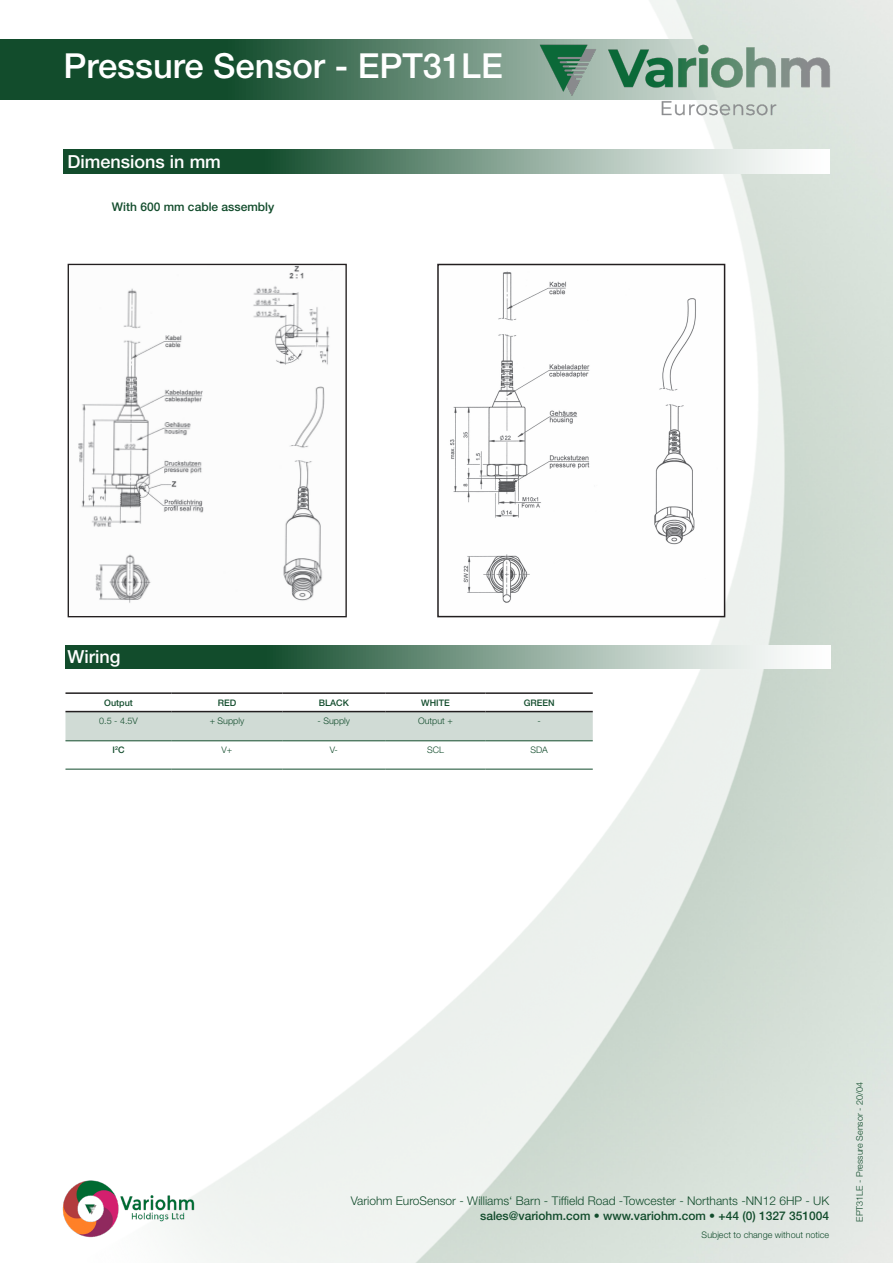
<style>
.page{position:relative;width:893px;height:1263px;background:#fff}
.page>*{position:absolute;margin:0;border:0;box-sizing:border-box;transform-origin:0 0}
.t1{font:500 34.5px "Helvetica Neue LT Pro";color:#fff}
.Headings_in_Green_Ba{font:500 18px "Helvetica Neue LT Pro";color:#fff}
.t2{font:300 12px/14.4px "Helvetica Neue LT Pro";color:#124c2c;text-align:right}
.Small_Headings{font:500 12px "Helvetica Neue LT Pro";color:#124c2c}
.Body_text_tables{font:300 9px "Helvetica Neue LT Pro";color:#124c2c}
.Body_text_tables-2{font:500 9px "Helvetica Neue LT Pro";color:#124c2c}
.s1{font-weight:500}
</style>
<div class="page">
<img style="left:0;top:0;width:893px;height:1263px">
<img style="left:514px;top:0;width:326px;height:196px">
<img style="left:55px;top:1177px;width:144px;height:64px">
<svg style="left:64px;top:150px;width:765px;height:23px;background:#739582"></svg>
<svg style="left:65px;top:645px;width:766px;height:23px;background:#739582"></svg>
<svg style="left:65px;top:712px;width:528px;height:57px"></svg>
<hr style="left:65px;top:692px;width:107px;height:2px;background:#231f20">
<hr style="left:172px;top:692px;width:110px;height:2px;background:#231f20">
<hr style="left:282px;top:692px;width:103px;height:2px;background:#231f20">
<hr style="left:385px;top:692px;width:101px;height:2px;background:#231f20">
<hr style="left:486px;top:692px;width:107px;height:2px;background:#231f20">
<hr style="left:65px;top:711px;width:107px;height:1px;background:#231f20">
<hr style="left:172px;top:711px;width:110px;height:1px;background:#231f20">
<hr style="left:282px;top:711px;width:103px;height:1px;background:#231f20">
<hr style="left:385px;top:711px;width:101px;height:1px;background:#231f20">
<hr style="left:486px;top:711px;width:107px;height:1px;background:#231f20">
<hr style="left:65px;top:740px;width:107px;height:1px;background:#124c2c">
<hr style="left:172px;top:740px;width:110px;height:1px;background:#124c2c">
<hr style="left:282px;top:740px;width:103px;height:1px;background:#124c2c">
<hr style="left:385px;top:740px;width:101px;height:1px;background:#124c2c">
<hr style="left:486px;top:740px;width:107px;height:1px;background:#124c2c">
<hr style="left:65px;top:769px;width:107px;height:1px;background:#124c2c">
<hr style="left:172px;top:769px;width:110px;height:1px;background:#124c2c">
<hr style="left:282px;top:769px;width:103px;height:1px;background:#124c2c">
<hr style="left:385px;top:769px;width:101px;height:1px;background:#124c2c">
<hr style="left:486px;top:769px;width:107px;height:1px;background:#124c2c">
<img style="left:70px;top:266px;width:275px;height:349px">
<div style="left:68px;top:264px;width:279px;height:353px;border:1px solid #231f20"></div>
<img style="left:440px;top:267px;width:282px;height:347px">
<div style="left:437px;top:264px;width:288px;height:353px;border:2px solid #231f20"></div>
<p class="t1" style="left:64px;top:45px;width:441px">Pressure Sensor - EPT31LE</p>
<p class="Headings_in_Green_Ba" style="left:68px;top:151px;width:155px">Dimensions in mm</p>
<p class="Small_Headings" style="left:112px;top:199px;width:164px">With 600 mm cable assembly</p>
<p class="Headings_in_Green_Ba" style="left:68px;top:646px;width:55px">Wiring</p>
<p class="Body_text_tables-2" style="left:104px;top:697px;width:30px">Output</p>
<p class="Body_text_tables-2" style="left:218px;top:697px;width:20px">RED</p>
<p class="Body_text_tables-2" style="left:319px;top:697px;width:32px">BLACK</p>
<p class="Body_text_tables-2" style="left:421px;top:697px;width:30px">WHITE</p>
<p class="Body_text_tables-2" style="left:524px;top:697px;width:33px">GREEN</p>
<p class="Body_text_tables" style="left:99px;top:715px;width:40px">0.5 - 4.5V</p>
<p class="Body_text_tables" style="left:210px;top:715px;width:36px">+ Supply</p>
<p class="Body_text_tables" style="left:318px;top:715px;width:34px">- Supply</p>
<p class="Body_text_tables" style="left:418px;top:715px;width:36px">Output +</p>
<p class="Body_text_tables" style="left:537px;top:715px;width:5px">-</p>
<p class="Body_text_tables-2" style="left:113px;top:745px;width:13px">I<sup>2</sup>C</p>
<p class="Body_text_tables" style="left:222px;top:744px;width:12px">V+</p>
<p class="Body_text_tables" style="left:330px;top:744px;width:10px">V-</p>
<p class="Body_text_tables" style="left:427px;top:744px;width:18px">SCL</p>
<p class="Body_text_tables" style="left:530px;top:744px;width:19px">SDA</p>
<p class="t2" style="left:351px;top:1193px;width:480px">Variohm EuroSensor - Williams‘ Barn - Tiffield Road -Towcester - Northants -NN12 6HP - UK <span class="s1">sales@variohm.com</span> • <span class="s1">www.variohm.com</span> • <span class="s1">+44 (0) 1327 351004</span></p>
<p class="Body_text_tables" style="left:702px;top:1230px;width:129px">Subject to change without notice</p>
<p class="Body_text_tables" style="left:854px;top:1221px;width:141px;rotate:-90deg">EPT31LE - Pressure Sensor - 20/04</p>
</div>
